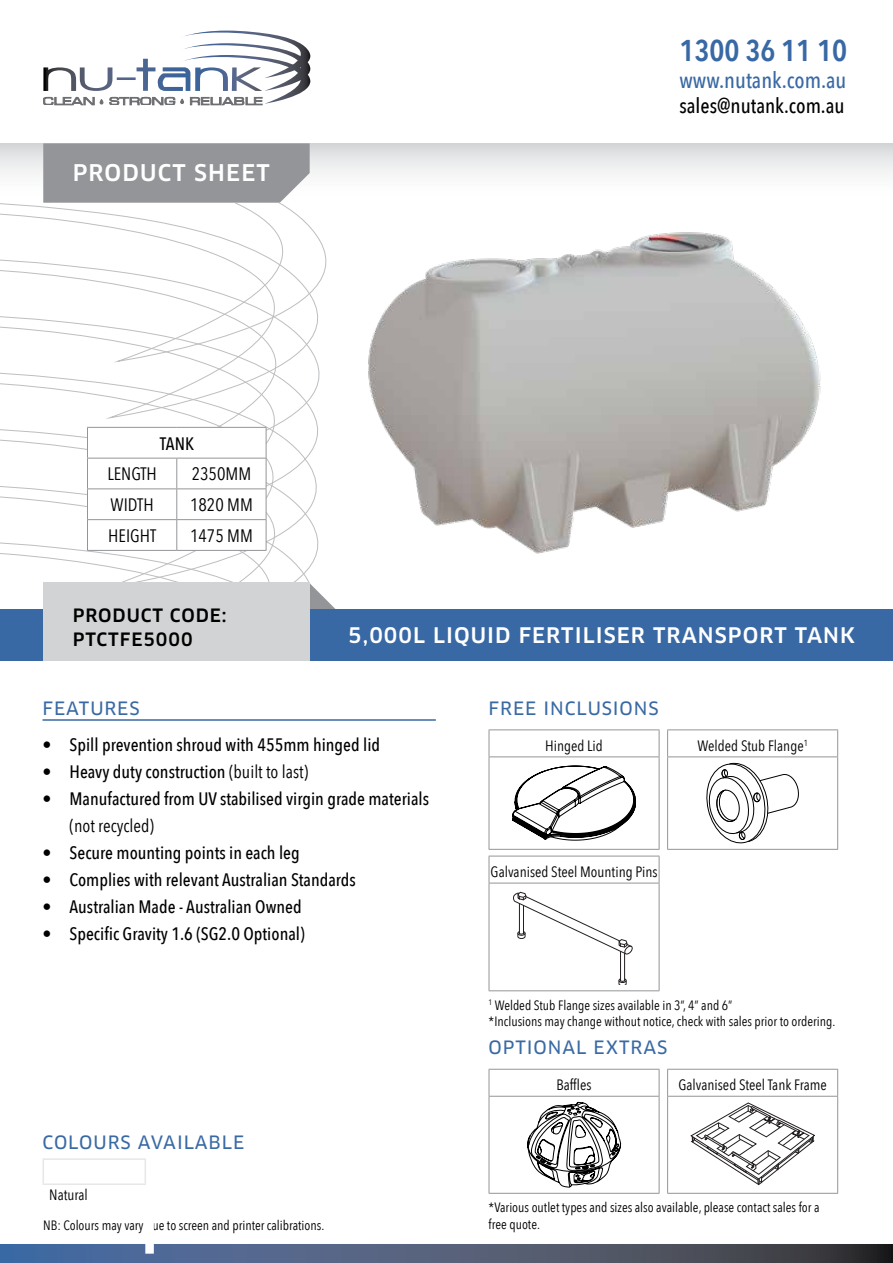
<style>
.page{position:relative;width:893px;height:1263px;background:#fff}
.page>*{position:absolute;margin:0;border:0;box-sizing:border-box;transform-origin:0 0}
.t1{font:600 30px "Avenir Next Condensed";color:#3969a4}
.t2{font:500 22.5px "Avenir Next Condensed";color:#3969a4}
.t3{font:500 22.5px "Clan OT";letter-spacing:.05em;color:#fff}
.t4{font:500 21px "Clan OT";letter-spacing:.05em;color:#fff}
.t5{font:500 21px "Avenir Next Condensed";color:#000}
.t6{font:500 18px "Avenir Next Condensed";color:#000}
.t7{font:18px "Clan OT News";letter-spacing:.05em;color:#3969a4}
.t8{font:18px "Avenir Next Condensed";color:#000}
.t9{font:500 18px/24px "Clan OT";letter-spacing:.05em;color:#000}
.t10{font:15px "Avenir Next Condensed";color:#000}
.t11{font:13.5px/16.2px "Avenir Next Condensed";color:#000}
.s1{font-weight:400}
</style>
<div class="page">
<svg style="left:0;top:225px;width:299px;height:56px"></svg>
<svg style="left:0;top:281px;width:299px;height:57px"></svg>
<svg style="left:0;top:338px;width:299px;height:56px"></svg>
<svg style="left:0;top:394px;width:299px;height:57px"></svg>
<svg style="left:0;top:513px;width:590px;height:244px"></svg>
<div style="left:0;top:655px;width:364px;height:118px;background:#fff"></div>
<div style="left:0;top:143px;width:893px;height:60px;background:linear-gradient(to bottom,#dadcdd,#fff)"></div>
<div style="left:0;top:609px;width:893px;height:51px;background:#3969a4"></div>
<svg style="left:43px;top:30px;width:268px;height:75px"></svg>
<div style="left:43px;top:143px;width:267px;height:60px;background:#939598"></div>
<div style="left:43px;top:582px;width:267px;height:78px;background:#d1d3d4"></div>
<hr style="left:489px;top:729px;width:170px;height:1px;background:#939598">
<svg style="left:489px;top:730px;width:1px;height:26px"></svg>
<svg style="left:659px;top:730px;width:1px;height:26px"></svg>
<hr style="left:667px;top:729px;width:171px;height:1px;background:#939598">
<svg style="left:667px;top:730px;width:1px;height:26px"></svg>
<svg style="left:837px;top:730px;width:1px;height:26px"></svg>
<hr style="left:489px;top:756px;width:170px;height:1px;background:#939598">
<hr style="left:489px;top:757px;width:1px;height:92px;background:#939598">
<hr style="left:659px;top:757px;width:1px;height:92px;background:#939598">
<hr style="left:667px;top:756px;width:171px;height:1px;background:#939598">
<hr style="left:667px;top:757px;width:1px;height:92px;background:#939598">
<hr style="left:837px;top:757px;width:1px;height:92px;background:#939598">
<hr style="left:489px;top:849px;width:170px;height:1px;background:#939598">
<hr style="left:667px;top:849px;width:171px;height:1px;background:#939598">
<svg style="left:512px;top:766px;width:124px;height:74px"></svg>
<svg style="left:706px;top:763px;width:93px;height:80px"></svg>
<hr style="left:489px;top:856px;width:170px;height:1px;background:#939598">
<svg style="left:489px;top:856px;width:1px;height:27px"></svg>
<svg style="left:659px;top:856px;width:1px;height:27px"></svg>
<hr style="left:489px;top:883px;width:170px;height:1px;background:#939598">
<hr style="left:489px;top:883px;width:1px;height:107px;background:#939598">
<hr style="left:659px;top:883px;width:1px;height:107px;background:#939598">
<hr style="left:489px;top:990px;width:170px;height:1px;background:#939598">
<svg style="left:513px;top:892px;width:119px;height:93px"></svg>
<hr style="left:489px;top:1069px;width:170px;height:1px;background:#939598">
<svg style="left:489px;top:1069px;width:1px;height:27px"></svg>
<svg style="left:659px;top:1069px;width:1px;height:27px"></svg>
<hr style="left:489px;top:1096px;width:170px;height:1px;background:#939598">
<hr style="left:489px;top:1096px;width:1px;height:97px;background:#939598">
<hr style="left:659px;top:1096px;width:1px;height:97px;background:#939598">
<hr style="left:667px;top:1069px;width:171px;height:1px;background:#939598">
<svg style="left:667px;top:1069px;width:1px;height:27px"></svg>
<svg style="left:837px;top:1069px;width:1px;height:27px"></svg>
<hr style="left:667px;top:1096px;width:171px;height:1px;background:#939598">
<hr style="left:667px;top:1096px;width:1px;height:97px;background:#939598">
<hr style="left:837px;top:1096px;width:1px;height:97px;background:#939598">
<img style="left:299px;top:173px;width:584px;height:436px">
<svg style="left:88px;top:428px;width:178px;height:122px"></svg>
<hr style="left:87px;top:427px;width:90px;height:1px;background:#939598">
<hr style="left:87px;top:428px;width:1px;height:30px;background:#939598">
<hr style="left:177px;top:427px;width:89px;height:1px;background:#939598">
<hr style="left:266px;top:428px;width:1px;height:30px;background:#939598">
<hr style="left:87px;top:458px;width:90px;height:1px;background:#939598">
<hr style="left:87px;top:458px;width:1px;height:30px;background:#939598">
<hr style="left:177px;top:458px;width:89px;height:1px;background:#939598">
<hr style="left:176px;top:458px;width:1px;height:30px;background:#939598">
<hr style="left:266px;top:458px;width:1px;height:30px;background:#939598">
<hr style="left:87px;top:488px;width:90px;height:1px;background:#939598">
<hr style="left:87px;top:489px;width:1px;height:30px;background:#939598">
<hr style="left:177px;top:488px;width:89px;height:1px;background:#939598">
<hr style="left:176px;top:489px;width:1px;height:30px;background:#939598">
<hr style="left:266px;top:489px;width:1px;height:30px;background:#939598">
<hr style="left:87px;top:519px;width:90px;height:1px;background:#939598">
<hr style="left:87px;top:520px;width:1px;height:30px;background:#939598">
<hr style="left:177px;top:519px;width:89px;height:1px;background:#939598">
<hr style="left:176px;top:520px;width:1px;height:30px;background:#939598">
<hr style="left:266px;top:520px;width:1px;height:30px;background:#939598">
<hr style="left:87px;top:550px;width:90px;height:1px;background:#939598">
<hr style="left:177px;top:550px;width:89px;height:1px;background:#939598">
<svg style="left:0;top:1102px;width:893px;height:161px"></svg>
<hr style="left:43px;top:1183px;width:103px;height:2px;background:#e6e7e8">
<hr style="left:43px;top:719px;width:393px;height:2px;background:#3969a4">
<p class="t3" style="left:73px;top:159px;width:199px">PRODUCT SHEET</p>
<h1 class="t1" style="left:679px;top:24px;width:169px">1300 36 11 10</h1>
<p class="t2" style="left:679px;top:66px;width:169px">www.nutank.com.au</p>
<p class="t5" style="left:679px;top:93px;width:167px">sales@nutank.com.au</p>
<p class="t6" style="left:160px;top:432px;width:36px">TANK</p>
<p class="t8" style="left:107px;top:463px;width:51px">LENGTH</p>
<p class="t8" style="left:192px;top:463px;width:61px">2350MM</p>
<p class="t8" style="left:111px;top:494px;width:45px">WIDTH</p>
<p class="t8" style="left:190px;top:494px;width:64px">1820 MM</p>
<p class="t8" style="left:108px;top:525px;width:50px">HEIGHT</p>
<p class="t8" style="left:190px;top:525px;width:64px">1475 MM</p>
<p class="t9" style="left:73px;top:604px;width:155px">PRODUCT CODE:<br>PTCTFE5000</p>
<p class="t4" style="left:348px;top:623px;width:508px">5,000L LIQUID FERTILISER TRANSPORT TANK</p>
<p class="t7" style="left:43px;top:698px;width:99px">FEATURES</p>
<p class="t6" style="left:43px;top:733px;width:339px">• Spill prevention shroud with 455mm hinged lid</p>
<p class="t6" style="left:43px;top:760px;width:267px">• Heavy duty construction <span class="s1">(built to last)</span></p>
<p class="t6" style="left:43px;top:787px;width:388px">• Manufactured from UV stabilised virgin grade materials</p>
<p class="t8" style="left:70px;top:814px;width:86px">(not recycled)</p>
<p class="t6" style="left:43px;top:841px;width:259px">• Secure mounting points in each leg</p>
<p class="t6" style="left:43px;top:868px;width:315px">• Complies with relevant Australian Standards</p>
<p class="t6" style="left:43px;top:895px;width:261px">• Australian Made - Australian Owned</p>
<p class="t6" style="left:43px;top:922px;width:264px">• Specific Gravity 1.6 (SG2.0 Optional)</p>
<p class="t7" style="left:43px;top:1131px;width:203px">COLOURS AVAILABLE</p>
<p class="t10" style="left:49px;top:1186px;width:40px">Natural</p>
<p class="t7" style="left:489px;top:698px;width:171px">FREE INCLUSIONS</p>
<p class="t10" style="left:545px;top:736px;width:59px">Hinged Lid</p>
<p class="t10" style="left:697px;top:736px;width:112px">Welded Stub Flange<sup>1</sup></p>
<p class="t10" style="left:491px;top:863px;width:168px">Galvanised Steel Mounting Pins</p>
<p class="t11" style="left:489px;top:997px;width:348px"><sup>1</sup> Welded Stub Flange sizes available in 3”, 4” and 6”<br>*Inclusions may change without notice, check with sales prior to ordering.</p>
<p class="t7" style="left:489px;top:1037px;width:180px">OPTIONAL EXTRAS</p>
<p class="t10" style="left:557px;top:1076px;width:37px">Baffles</p>
<p class="t10" style="left:678px;top:1076px;width:150px">Galvanised Steel Tank Frame</p>
<p class="t11" style="left:489px;top:1199px;width:332px">*Various outlet types and sizes also available, please contact sales for a</p>
<p class="t11" style="left:43px;top:1217px;width:283px">NB: Colours may vary due to screen and printer calibrations.</p>
<p class="t11" style="left:489px;top:1216px;width:53px">free quote.</p>
</div>
